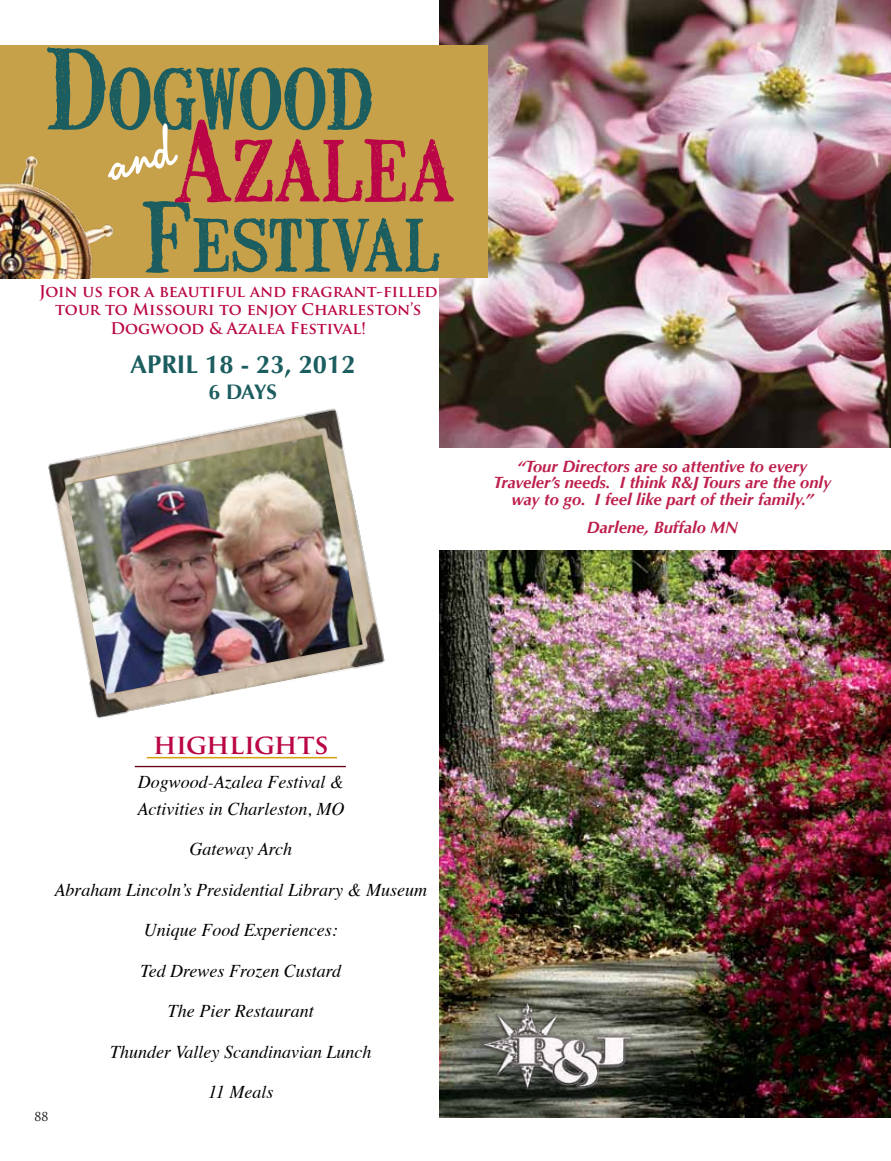
<style>
.page{position:relative;width:891px;height:1161px;background:#fff}
.page>*{position:absolute;margin:0;border:0;box-sizing:border-box;transform-origin:0 0}
.t1{font:105px "Mailart Rubberstamp";letter-spacing:-.03em;color:#1c5d5f}
.t2{font:105px "Mailart Rubberstamp";letter-spacing:-.02em;color:#ba0646}
.t3{font:90px "Mailart Rubberstamp";letter-spacing:-.025em;color:#1c5d5f}
.t4{font:700 27px "Trajan Pro";letter-spacing:-.02em;color:#ba0646}
.t5{font:700 25.5px "Optima";color:#1c5d5f}
.t6{font:700 21px "Optima";color:#1c5d5f}
.t7{font:italic 18px/27px "Times";color:#000}
.t8{font:italic 700 16.5px/16.5px "Optima";color:#bd204c;text-align:center}
.t9{font:700 15.75px/18.9px "Trajan Pro";color:#ba0646;text-align:center}
.t10{font:12px "Trajan Pro";color:#000}
</style>
<div class="page">
<img style="left:439px;top:0;width:452px;height:448px">
<div style="left:0;top:45px;width:487px;height:232px;background:#c7a04a"></div>
<img style="left:0;top:157px;width:157px;height:121px">
<hr style="left:135px;top:766px;width:211px;height:1px;background:#680017">
<hr style="left:147px;top:757px;width:190px;height:1px;background:#d59f0f">
<img style="left:48px;top:408px;width:337px;height:311px">
<img style="left:66px;top:435px;width:297px;height:259px">
<img style="left:439px;top:550px;width:452px;height:568px">
<img style="left:464px;top:980px;width:196px;height:138px">
<svg style="left:105px;top:157px;width:52px;height:25px"></svg>
<h1 class="t1" style="left:43px;top:18px;width:333px">Dogwood</h1>
<h1 class="t2" style="left:172px;top:90px;width:285px">Azalea</h1>
<h2 class="t3" style="left:140px;top:176px;width:304px">Festival</h2>
<p class="t9" style="left:39px;top:282px;width:400px">Join us for a beautiful and fragrant-filled tour to Missouri to enjoy Charleston’s<br>Dogwood &amp; Azalea Festival!</p>
<h3 class="t5" style="left:130px;top:350px;width:227px">APRIL 18 - 23, 2012</h3>
<p class="t6" style="left:209px;top:379px;width:70px">6 DAYS</p>
<p class="t8" style="left:493px;top:458px;width:339px">“Tour Directors are so attentive to every<br>Traveler’s needs. I think R&amp;J Tours are the only way to go. I feel like part of their family.”</p>
<p class="t8" style="left:587px;top:519px;width:153px">Darlene, Buffalo MN</p>
<h3 class="t4" style="left:153px;top:727px;width:177px">highlights</h3>
<p class="t7" style="left:137px;top:767px;width:208px">Dogwood-Azalea Festival &amp;<br>Activities in Charleston, MO</p>
<p class="t7" style="left:190px;top:835px;width:104px">Gateway Arch</p>
<p class="t7" style="left:55px;top:875px;width:374px">Abraham Lincoln’s Presidential Library &amp; Museum</p>
<p class="t7" style="left:144px;top:916px;width:195px">Unique Food Experiences:</p>
<p class="t7" style="left:140px;top:956px;width:202px">Ted Drewes Frozen Custard</p>
<p class="t7" style="left:168px;top:997px;width:147px">The Pier Restaurant</p>
<p class="t7" style="left:110px;top:1037px;width:263px">Thunder Valley Scandinavian Lunch</p>
<p class="t7" style="left:208px;top:1078px;width:67px">11 Meals</p>
<p class="t10" style="left:34px;top:1109px;width:15px">88</p>
</div>
